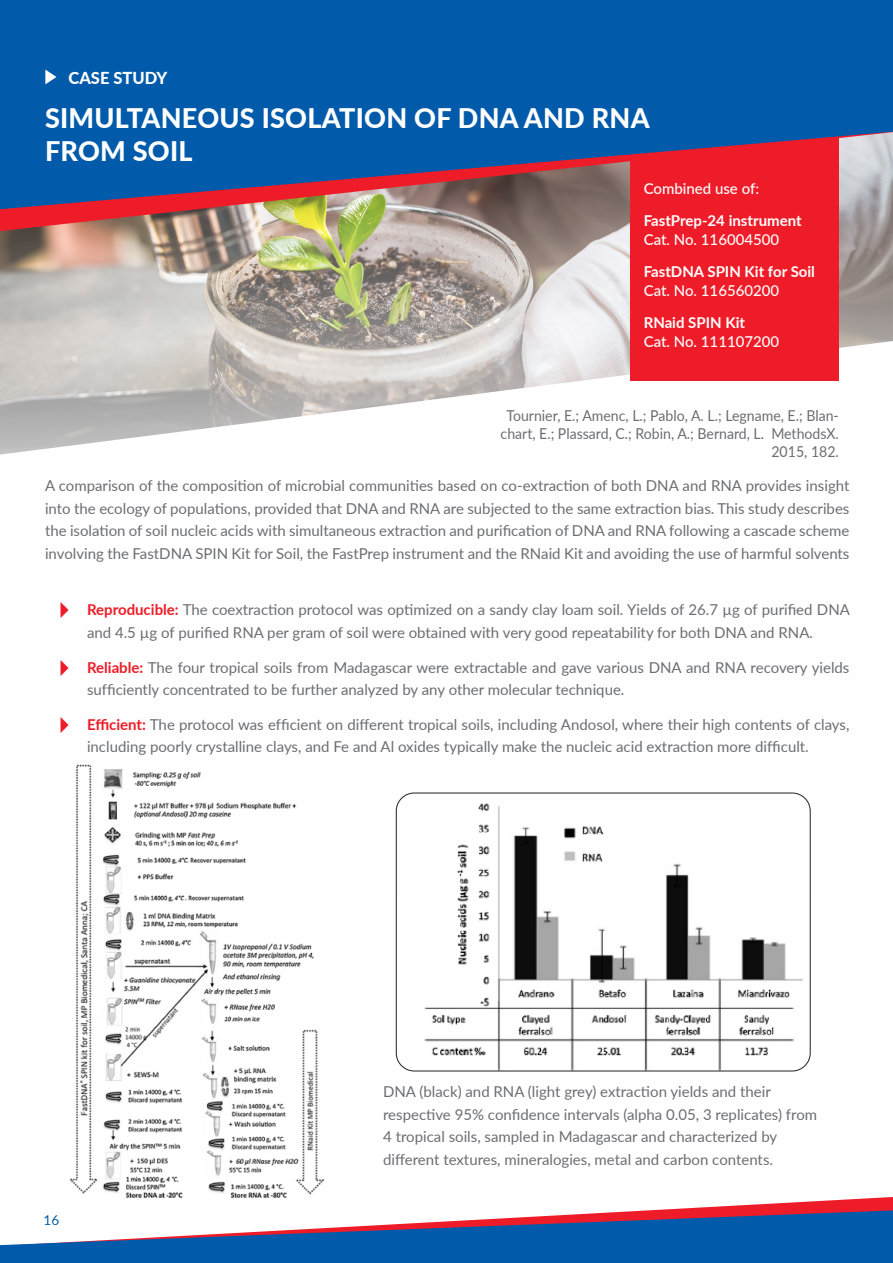
<style>
.page{position:relative;width:893px;height:1263px;background:#fff}
.page>*{position:absolute;margin:0;border:0;box-sizing:border-box;transform-origin:0 0}
.t1{font:800 27px/32.4px "Lato";letter-spacing:.01em;color:#fff}
.t2{font:800 16.5px "Lato";color:#fff}
.Body_Text{font:15px/22.5px "Lato";color:#6c6d70}
.Body_Text-2{font:15px/18px "Lato";color:#6c6d70;text-align:right;scale:.94 1}
.Body_Text-3{font:700 15px/19.5px "Lato";color:#fff}
.Body_Text-4{font:500 15px/19.5px "Lato";color:#fff}
.t3{font:13.5px "Lato";color:#015aaa}
.s1{font-weight:500}
.s2{font-weight:700}
.s3{font-weight:700;color:#ee1c28}
</style>
<div class="page">
<svg style="left:0;top:1197px;width:893px;height:66px;fill:#015aaa"></svg>
<img style="left:0;top:231px;width:893px;height:841px">
<svg style="left:0;top:341px;width:893px;height:279px"></svg>
<div style="left:630px;top:136px;width:209px;height:244px;background:#ee1c28"></div>
<img style="left:0;top:209px;width:893px;height:22px">
<svg style="left:0;top:0;width:893px;height:209px;background:#265798"></svg>
<svg style="left:45px;top:70px;width:12px;height:14px"></svg>
<img style="left:70px;top:762px;width:255px;height:439px">
<img style="left:396px;top:793px;width:414px;height:278px">
<div style="left:396px;top:793px;width:414px;height:278px;border:1px solid #231f20;border-radius:18px"></div>
<svg style="left:873px;top:348px;width:20px;height:159px"></svg>
<svg style="left:61px;top:602px;width:8px;height:16px"></svg>
<svg style="left:61px;top:659px;width:8px;height:16px"></svg>
<svg style="left:61px;top:716px;width:8px;height:16px"></svg>
<p class="t2" style="left:69px;top:65px;width:100px">CASE STUDY</p>
<p class="t1" style="left:45px;top:101px;width:606px">SIMULTANEOUS ISOLATION OF DNA AND RNA<br>FROM SOIL</p>
<p class="Body_Text-4" style="left:644px;top:178px;width:117px">Combined use of:</p>
<p class="Body_Text-3" style="left:644px;top:210px;width:159px">FastPrep-24 instrument<br><span class="s1">Cat. No. 116004500</span></p>
<p class="Body_Text-3" style="left:644px;top:261px;width:173px">FastDNA SPIN Kit for Soil<br><span class="s1">Cat. No. 116560200</span></p>
<p class="Body_Text-4" style="left:644px;top:312px;width:137px"><span class="s2">RNaid SPIN Kit<br></span>Cat. No. 111107200</p>
<p class="Body_Text-2" style="left:501px;top:406px;width:361px">Tournier, E.; Amenc, L.; Pablo, A. L.; Legname, E.; Blan&shy;chart, E.; Plassard, C.; Robin, A.; Bernard, L. MethodsX.<br>2015, 182.</p>
<p class="Body_Text" style="left:45px;top:474px;width:806px;text-align:justify">A comparison of the composition of microbial communities based on co-extraction of both DNA and RNA provides insight into the ecology of populations, provided that DNA and RNA are subjected to the same extraction bias. This study describes the isolation of soil nucleic acids with simultaneous extraction and purification of DNA and RNA following a cascade scheme involving the FastDNA SPIN Kit for Soil, the FastPrep instrument and the RNaid Kit and avoiding the use of harmful solvents</p>
<p class="Body_Text" style="left:87px;top:598px;width:764px"><span class="s3">Reproducible:</span> The coextraction protocol was optimized on a sandy clay loam soil. Yields of 26.7 µg of purified DNA and 4.5 µg of purified RNA per gram of soil were obtained with very good repeatability for both DNA and RNA.</p>
<p class="Body_Text" style="left:87px;top:655px;width:764px"><span class="s3">Reliable:</span> The four tropical soils from Madagascar were extractable and gave various DNA and RNA recovery yields sufficiently concentrated to be further analyzed by any other molecular technique.</p>
<p class="Body_Text" style="left:87px;top:712px;width:764px"><span class="s3">Efficient:</span> The protocol was efficient on different tropical soils, including Andosol, where their high contents of clays, including poorly crystalline clays, and Fe and Al oxides typically make the nucleic acid extraction more difficult.</p>
<p class="t3" style="left:44px;top:1210px;width:17px">16</p>
<p class="Body_Text" style="left:383px;top:1080px;width:436px">DNA (black) and RNA (light grey) extraction yields and their respective 95% confidence intervals (alpha 0.05, 3 replicates) from 4 tropical soils, sampled in Madagascar and characterized by different textures, mineralogies, metal and carbon contents.</p>
</div>
